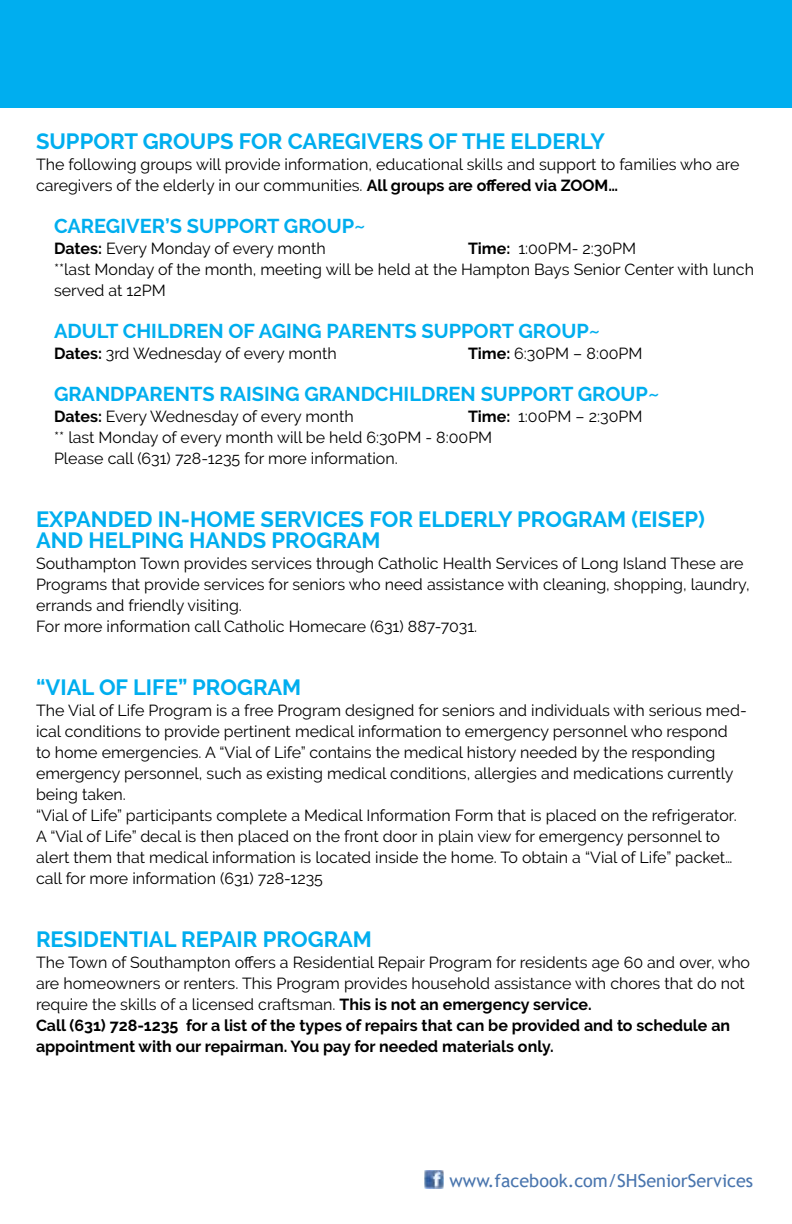
<style>
.page{position:relative;width:792px;height:1224px;background:#fff}
.page>*{position:absolute;margin:0;border:0;box-sizing:border-box;transform-origin:0 0}
.t1{font:700 22px/21px "Raleway";color:#00aeef}
.t2{font:700 20px "Raleway";color:#00aeef}
.t3{font:18px "Trebuchet MS";color:#4975ae}
.t4{font:16px/21px "Raleway";color:#000}
.s1{font-weight:700}
</style>
<div class="page">
<img style="left:424px;top:1170px;width:19px;height:19px">
<div style="left:0;top:0;width:792px;height:108px;background:#00aeef"></div>
<h1 class="t1" style="left:36px;top:131px;width:570px">SUPPORT GROUPS FOR CAREGIVERS OF THE ELDERLY</h1>
<p class="t4" style="left:36px;top:154px;width:705px">The following groups will provide information, educational skills and support to families who are caregivers of the elderly in our communities. <span class="s1">All groups are offered via ZOOM…</span></p>
<p class="t2" style="left:54px;top:214px;width:313px">CAREGIVER’S SUPPORT GROUP~</p>
<p class="t4" style="left:54px;top:238px;width:273px"><span class="s1">Dates:</span> Every Monday of every month</p>
<p class="t4" style="left:54px;top:238px;width:702px;text-indent:414px"><span class="s1">Time:</span> 1:00PM- 2:30PM<br>**last Monday of the month, meeting will be held at the Hampton Bays Senior Center with lunch served at 12PM</p>
<p class="t2" style="left:54px;top:319px;width:548px">ADULT CHILDREN OF AGING PARENTS SUPPORT GROUP~</p>
<p class="t4" style="left:54px;top:343px;width:284px"><span class="s1">Dates:</span> 3rd Wednesday of every month</p>
<p class="t4" style="left:468px;top:343px;width:176px"><span class="s1">Time:</span> 6:30PM – 8:00PM</p>
<p class="t2" style="left:54px;top:382px;width:607px">GRANDPARENTS RAISING GRANDCHILDREN SUPPORT GROUP~</p>
<p class="t4" style="left:54px;top:406px;width:301px"><span class="s1">Dates:</span> Every Wednesday of every month</p>
<p class="t4" style="left:54px;top:406px;width:590px;text-indent:414px"><span class="s1">Time:</span> 1:00PM – 2:30PM ** last Monday of every month will be held 6:30PM - 8:00PM<br>Please call (631) 728-1235 for more information.</p>
<h1 class="t1" style="left:36px;top:509px;width:671px">EXPANDED IN-HOME SERVICES FOR ELDERLY PROGRAM (EISEP)<br>AND HELPING HANDS PROGRAM</h1>
<p class="t4" style="left:36px;top:553px;width:715px">Southampton Town provides services through Catholic Health Services of Long Island These are Programs that provide services for seniors who need assistance with cleaning, shopping, laundry, errands and friendly visiting.<br>For more information call Catholic Homecare (631) 887-7031.</p>
<h1 class="t1" style="left:36px;top:677px;width:267px">“VIAL OF LIFE” PROGRAM</h1>
<p class="t4" style="left:36px;top:700px;width:712px">The Vial of Life Program is a free Program designed for seniors and individuals with serious med&shy;ical conditions to provide pertinent medical information to emergency personnel who respond<br>to home emergencies. A “Vial of Life” contains the medical history needed by the responding emergency personnel, such as existing medical conditions, allergies and medications currently being taken.<br>“Vial of Life” participants complete a Medical Information Form that is placed on the refrigerator.<br>A “Vial of Life” decal is then placed on the front door in plain view for emergency personnel to alert them that medical information is located inside the home. To obtain a “Vial of Life” packet… call for more information (631) 728-1235</p>
<h1 class="t1" style="left:36px;top:929px;width:337px">RESIDENTIAL REPAIR PROGRAM</h1>
<p class="t4" style="left:36px;top:952px;width:716px">The Town of Southampton offers a Residential Repair Program for residents age 60 and over, who are homeowners or renters. This Program provides household assistance with chores that do not require the skills of a licensed craftsman. <span class="s1">This is not an emergency service.<br>Call (631) 728-1235 for a list of the types of repairs that can be provided and to schedule an appointment with our repairman. You pay for needed materials only.</span></p>
<p class="t3" style="left:450px;top:1169px;width:305px">www.facebook.com/SHSeniorServices</p>
</div>
